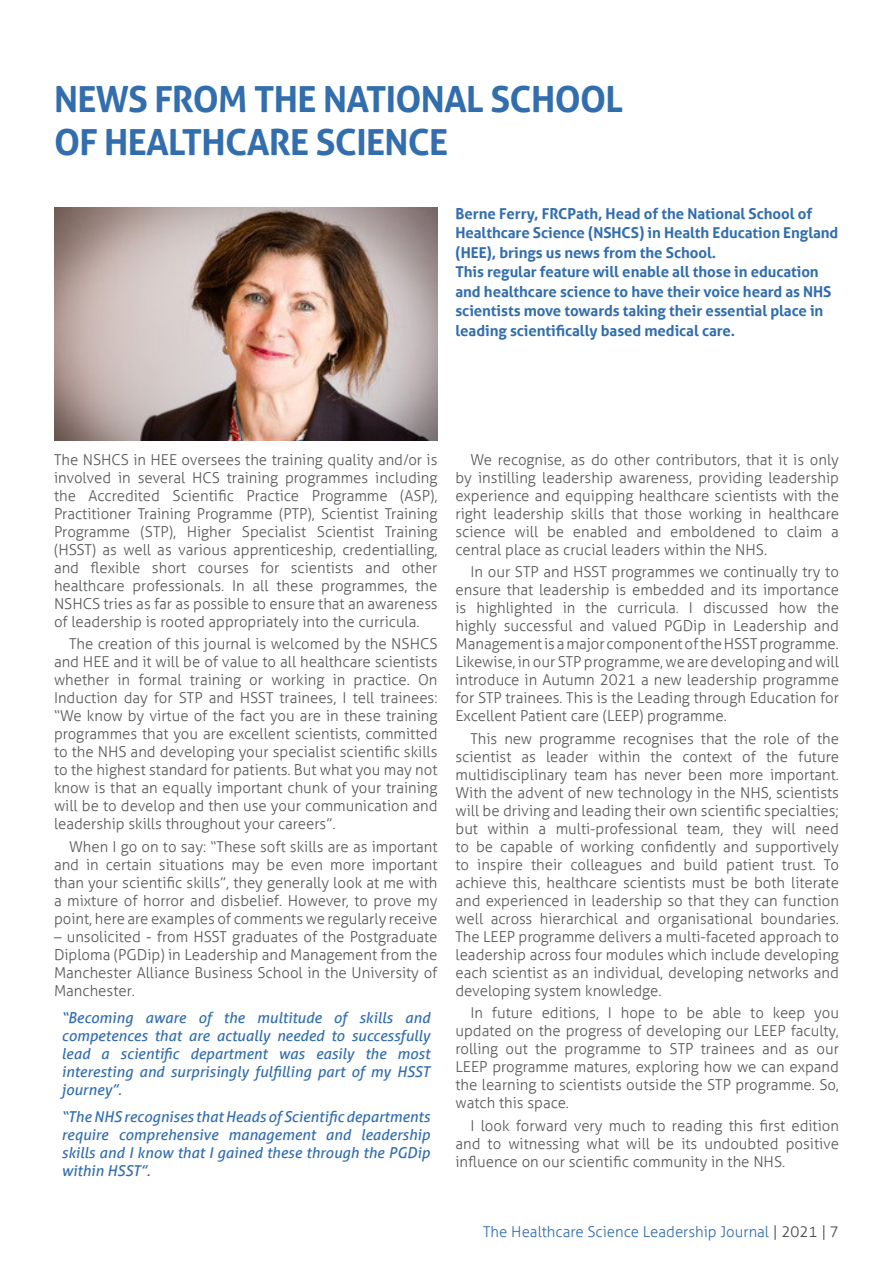
<style>
.page{position:relative;width:893px;height:1263px;background:#fff}
.page>*{position:absolute;margin:0;border:0;box-sizing:border-box;transform-origin:0 0}
.t1{font:700 36px/43.2px "Aller";letter-spacing:-.02em;color:#326ead}
.t2{font:300 15px/18px "Aller";color:#57585a;text-align:justify}
.t3{font:italic 15px/18px "Aller";color:#326ead;text-align:justify}
.t4{font:700 15px/19.5px "Aller";letter-spacing:-.005em;color:#326ead}
.t5{font:300 15px "Aller";color:#326ead}
.s1{color:#57585a}
.s2{color:#484848}
</style>
<div class="page">
<img style="left:54px;top:208px;width:383px;height:233px">
<p class="t1" style="left:54px;top:77px;width:571px">NEWS FROM THE NATIONAL SCHOOL<br>OF HEALTHCARE SCIENCE</p>
<p class="t4" style="left:455px;top:204px;width:384px">Berne Ferry, FRCPath, Head of the National School of Healthcare Science (NSHCS) in Health Education England (HEE), brings us news from the School.<br>This regular feature will enable all those in education and healthcare science to have their voice heard as NHS scientists move towards taking their essential place in leading scientifically based medical care.</p>
<p class="t2" style="left:54px;top:450px;width:385px">The NSHCS in HEE oversees the training quality and/or is involved in several HCS training programmes including the Accredited Scientific Practice Programme (ASP), Practitioner Training Programme (PTP), Scientist Training Programme (STP), Higher Specialist Scientist Training (HSST) as well as various apprenticeship, credentialling, and flexible short courses for scientists and other healthcare professionals. In all these programmes, the NSHCS tries as far as possible to ensure that an awareness of leadership is rooted appropriately into the curricula.</p>
<p class="t2" style="left:54px;top:635px;width:385px;text-indent:15px">The creation of this journal is welcomed by the NSHCS and HEE and it will be of value to all healthcare scientists whether in formal training or working in practice. On Induction day for STP and HSST trainees, I tell trainees: “We know by virtue of the fact you are in these training programmes that you are excellent scientists, committed to the NHS and developing your specialist scientific skills to the highest standard for patients. But what you may not know is that an equally important chunk of your training will be to develop and then use your communication and leadership skills throughout your careers”.</p>
<p class="t2" style="left:54px;top:837px;width:385px;text-indent:15px">When I go on to say: “These soft skills are as important and in certain situations may be even more important than your scientific skills”, they generally look at me with a mixture of horror and disbelief. However, to prove my point, here are examples of comments we regularly receive</p>
<p class="t2" style="left:54px;top:927px;width:385px">– unsolicited - from HSST graduates of the Postgraduate Diploma (PGDip) in Leadership and Management from the Manchester Alliance Business School in the University of Manchester.</p>
<p class="t3" style="left:62px;top:1008px;width:370px">“Becoming aware of the multitude of skills and competences that are actually needed to successfully lead a scientific department was easily the most interesting and surprisingly fulfilling part of my HSST journey”.</p>
<p class="t3" style="left:62px;top:1107px;width:370px">“The NHS recognises that Heads of Scientific departments require comprehensive management and leadership skills and I know that I gained these through the PGDip within HSST”<span class="s1">.</span></p>
<p class="t2" style="left:455px;top:450px;width:385px;text-indent:15px">We recognise, as do other contributors, that it is only by instilling leadership awareness, providing leadership experience and equipping healthcare scientists with the right leadership skills that those working in healthcare science will be enabled and emboldened to claim a central place as crucial leaders within the NHS.</p>
<p class="t2" style="left:455px;top:563px;width:385px;text-indent:15px">In our STP and HSST programmes we continually try to ensure that leadership is embedded and its importance is highlighted in the curricula. I discussed how the highly successful and valued PGDip in Leadership and Management is a major component of the HSST programme.<br>Likewise, in our STP programme, we are developing and will introduce in Autumn 2021 a new leadership programme for STP trainees. This is the Leading through Education for Excellent Patient care (LEEP) programme.</p>
<p class="t2" style="left:455px;top:729px;width:385px;text-indent:15px">This new programme recognises that the role of the scientist as leader within the context of the future multidisciplinary team has never been more important.<br>With the advent of new technology in the NHS, scientists will be driving and leading their own scientific specialties; but within a multi-professional team, they will need to be capable of working confidently and supportively to inspire their colleagues and build patient trust. To achieve this, healthcare scientists must be both literate and experienced in leadership so that they can function well across hierarchical and organisational boundaries.<br>The LEEP programme delivers a multi-faceted approach to leadership across four modules which include developing each scientist as an individual, developing networks and developing system knowledge.</p>
<p class="t2" style="left:455px;top:1004px;width:385px;text-indent:15px">In future editions, I hope to be able to keep you updated on the progress of developing our LEEP faculty, rolling out the programme to STP trainees and as our LEEP programme matures, exploring how we can expand the learning to scientists outside the STP programme. So, watch this space.</p>
<p class="t2" style="left:455px;top:1116px;width:385px;text-indent:15px">I look forward very much to reading this first edition and to witnessing what will be its undoubted positive influence on our scientific community in the NHS.</p>
<p class="t5" style="left:483px;top:1222px;width:357px">The Healthcare Science Leadership Journal <span class="s2">| 2021 | 7</span></p>
</div>
